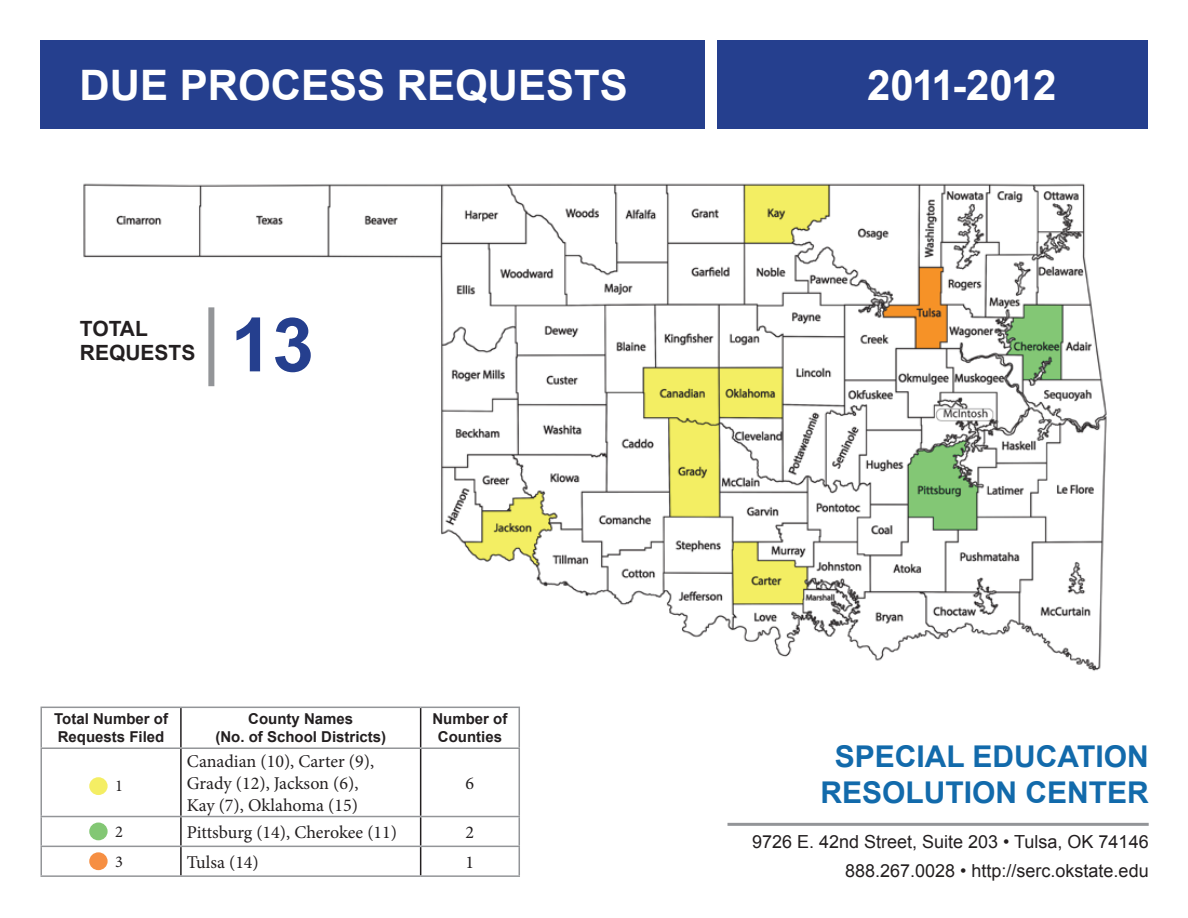
<style>
.page{position:relative;width:1188px;height:918px;background:#fff}
.page>*{position:absolute;margin:0;border:0;box-sizing:border-box;transform-origin:0 0}
.t1{font:700 75px "Arial";color:#253f8e}
.t2{font:700 42px "Arial";color:#fff}
.t3{font:700 42px "Arial";letter-spacing:-.04em;color:#fff}
.t4{font:700 30px/36px "Arial";color:#126aab;text-align:center}
.t5{font:700 21px/24px "Arial";color:#231f20}
.t6{font:18px/21.6px "Minion Pro";color:#231f20}
.t7{font:18px/28.5px "Arial";color:#231f20;text-align:right}
.t8{font:16.5px "Minion Pro";color:#231f20}
.t9{font:700 15px/18px "Arial";color:#231f20;text-align:center}
</style>
<div class="page">
<img style="left:83px;top:183px;width:1024px;height:488px">
<hr style="left:180px;top:708px;width:2px;height:39px;background:#231f20">
<hr style="left:420px;top:708px;width:1px;height:39px;background:#231f20">
<hr style="left:180px;top:749px;width:2px;height:67px;background:#231f20">
<hr style="left:420px;top:749px;width:1px;height:67px;background:#231f20">
<hr style="left:180px;top:817px;width:2px;height:29px;background:#231f20">
<hr style="left:180px;top:847px;width:2px;height:28px;background:#231f20">
<svg style="left:420px;top:817px;width:1px;height:58px"></svg>
<hr style="left:40px;top:707px;width:141px;height:1px;background:#939598">
<hr style="left:40px;top:708px;width:2px;height:39px;background:#939598">
<hr style="left:181px;top:707px;width:240px;height:1px;background:#939598">
<hr style="left:421px;top:707px;width:99px;height:1px;background:#939598">
<hr style="left:519px;top:708px;width:1px;height:39px;background:#939598">
<hr style="left:40px;top:747px;width:141px;height:2px;background:#939598">
<hr style="left:40px;top:749px;width:2px;height:67px;background:#939598">
<hr style="left:181px;top:747px;width:240px;height:2px;background:#939598">
<hr style="left:421px;top:747px;width:99px;height:2px;background:#939598">
<hr style="left:519px;top:749px;width:1px;height:67px;background:#939598">
<hr style="left:40px;top:816px;width:141px;height:1px;background:#939598">
<hr style="left:40px;top:817px;width:2px;height:29px;background:#939598">
<hr style="left:181px;top:816px;width:240px;height:1px;background:#939598">
<hr style="left:421px;top:816px;width:99px;height:1px;background:#939598">
<hr style="left:40px;top:846px;width:141px;height:1px;background:#939598">
<hr style="left:40px;top:847px;width:2px;height:28px;background:#939598">
<hr style="left:181px;top:846px;width:240px;height:1px;background:#939598">
<hr style="left:421px;top:846px;width:99px;height:1px;background:#939598">
<svg style="left:519px;top:817px;width:1px;height:58px"></svg>
<hr style="left:40px;top:875px;width:141px;height:2px;background:#939598">
<hr style="left:181px;top:875px;width:240px;height:2px;background:#939598">
<hr style="left:421px;top:875px;width:99px;height:2px;background:#939598">
<div style="left:89px;top:777px;width:19px;height:18px;background:#f4ee64;border-radius:50%"></div>
<div style="left:89px;top:823px;width:19px;height:17px;background:#83c774;border-radius:50%"></div>
<div style="left:89px;top:852px;width:19px;height:18px;background:#f68f43;border-radius:50%"></div>
<div style="left:208px;top:307px;width:6px;height:79px;background:#939598"></div>
<div style="left:717px;top:40px;width:431px;height:89px;background:#253f8e"></div>
<div style="left:40px;top:40px;width:665px;height:89px;background:#253f8e"></div>
<hr style="left:728px;top:823px;width:421px;height:3px;background:#939598">
<h2 class="t2" style="left:80px;top:57px;width:550px">DUE PROCESS REQUESTS</h2>
<h2 class="t3" style="left:867px;top:57px;width:191px">2011-2012</h2>
<p class="t5" style="left:80px;top:317px;width:117px">TOTAL<br>REQUESTS</p>
<h1 class="t1" style="left:231px;top:295px;width:85px">13</h1>
<p class="t9" style="left:54px;top:710px;width:115px;text-align:left">Total Number of<br>Requests Filed</p>
<p class="t9" style="left:215px;top:710px;width:172px">County Names<br>(No. of School Districts)</p>
<p class="t9" style="left:432px;top:710px;width:76px">Number of<br>Counties</p>
<p class="t8" style="left:115px;top:775px;width:9px">1</p>
<p class="t6" style="left:187px;top:751px;width:189px">Canadian (10), Carter (9),<br>Grady (12), Jackson (6),<br>Kay (7), Oklahoma (15)</p>
<p class="t6" style="left:466px;top:772px;width:10px">6</p>
<p class="t8" style="left:115px;top:821px;width:9px">2</p>
<p class="t6" style="left:187px;top:822px;width:212px">Pittsburg (14), Cherokee (11)</p>
<p class="t6" style="left:466px;top:822px;width:10px">2</p>
<p class="t8" style="left:115px;top:851px;width:9px">3</p>
<p class="t6" style="left:187px;top:851px;width:73px">Tulsa (14)</p>
<p class="t6" style="left:466px;top:851px;width:10px">1</p>
<h3 class="t4" style="left:820px;top:740px;width:330px">SPECIAL EDUCATION<br>RESOLUTION CENTER</h3>
<p class="t7" style="left:752px;top:828px;width:398px">9726 E. 42nd Street, Suite 203 • Tulsa, OK 74146<br>888.267.0028 • http://serc.okstate.edu</p>
</div>
